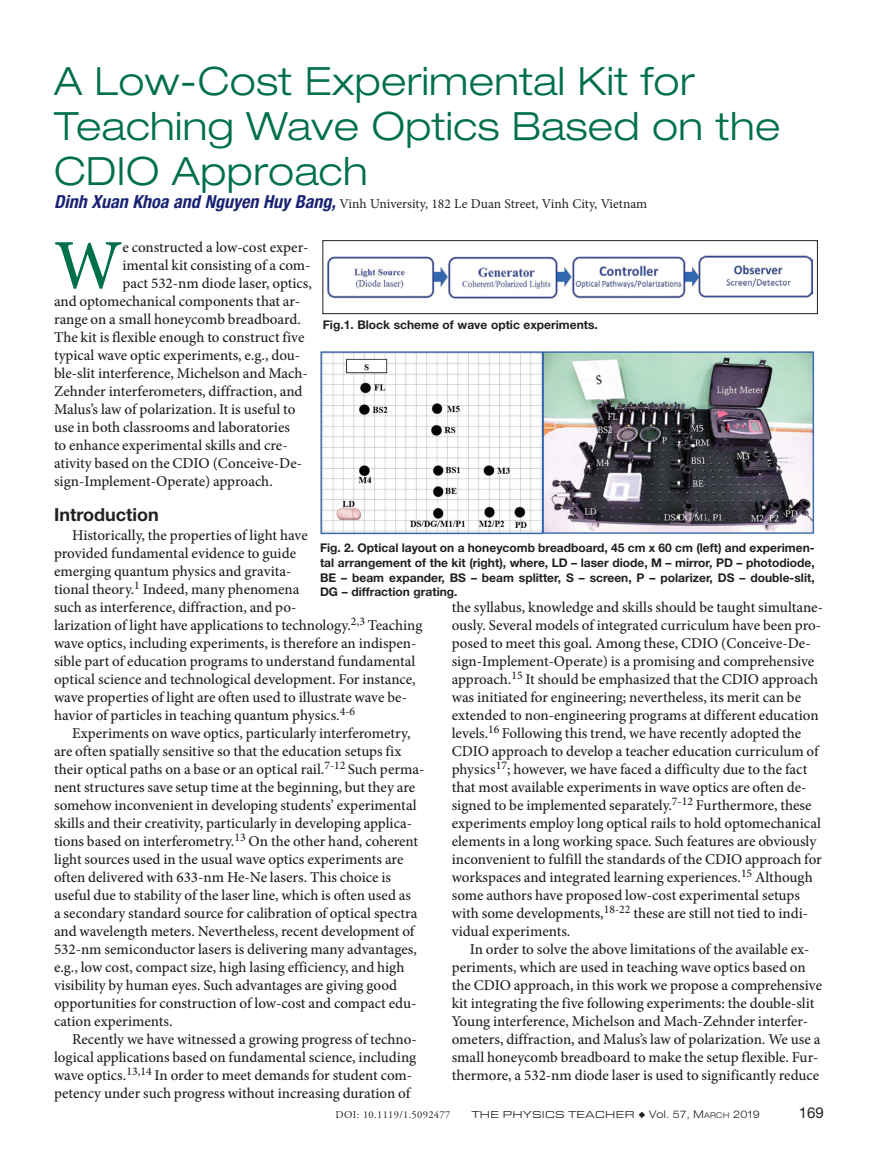
<style>
.page{position:relative;width:878px;height:1161px;background:#fff}
.page>*{position:absolute;margin:0;border:0;box-sizing:border-box;transform-origin:0 0}
.t1{font:500 70.35px "Minion Pro";color:#007048}
.t2{font:300 expanded 39px/45px "Helvetica Neue LT Std";letter-spacing:.01em;color:#007048}
.t3{font:700 18px "Helvetica Neue LT Std";color:#231f20}
.t4{font:500 15px/18px "Minion Pro";color:#231f20}
.t5{font:15px "Helvetica Neue LT Std";color:#231f20}
.t6{font:13.5px "Minion Pro";color:#231f20}
.t7{font:700 12px/14.9px "Helvetica Neue LT Std";color:#231f20;text-align:justify}
.t8{font:10.5px "Eurostile Extended Roman DTC";letter-spacing:.03em;color:#231f20}
.t9{font:10.5px "Adobe Garamond Pro";letter-spacing:.03em;color:#231f20}
.s1{font-family:"Helvetica Neue LT Std";font-weight:700;font-style:italic;font-stretch:condensed;font-size:18px;color:#1a2373}
.s2{font-family:"Helvetica Neue LT Std";font-weight:300;font-stretch:expanded}
.s3{font-family:"Helvetica Neue LT Std";font-weight:300;font-stretch:expanded;font-size:7.8px}
</style>
<div class="page">
<img style="left:327px;top:255px;width:486px;height:44px">
<div style="left:322px;top:240px;width:495px;height:74px;border:1px solid #231f20"></div>
<img style="left:320px;top:351px;width:495px;height:184px">
<h2 class="t2" style="left:54px;top:59px;width:727px">A Low-Cost Experimental Kit for<br>Teaching Wave Optics Based on the<br>CDIO Approach</h2>
<p class="t6" style="left:54px;top:194px;width:595px"><span class="s1">Dinh Xuan Khoa and Nguyen Huy Bang,</span> Vinh University, 182 Le Duan Street, Vinh City, Vietnam</p>
<h1 class="t1" style="left:54px;top:218px;width:70px">W</h1>
<p class="t4" style="left:122px;top:238px;width:187px">e constructed a low-cost exper-</p>
<p class="t4" style="left:122px;top:256px;width:189px">imental kit consisting of a com-</p>
<p class="t4" style="left:122px;top:274px;width:191px">pact 532-nm diode laser, optics,</p>
<p class="t4" style="left:54px;top:292px;width:247px">and optomechanical components that ar-</p>
<p class="t4" style="left:54px;top:310px;width:248px">range on a small honeycomb breadboard.</p>
<p class="t4" style="left:54px;top:328px;width:252px">The kit is flexible enough to construct five</p>
<p class="t4" style="left:54px;top:346px;width:248px">typical wave optic experiments, e.g., dou-</p>
<p class="t4" style="left:54px;top:364px;width:255px">ble-slit interference, Michelson and Mach-</p>
<p class="t4" style="left:54px;top:382px;width:250px">Zehnder interferometers, diffraction, and</p>
<p class="t4" style="left:54px;top:400px;width:243px">Malus’s law of polarization. It is useful to</p>
<p class="t4" style="left:54px;top:418px;width:237px">use in both classrooms and laboratories</p>
<p class="t4" style="left:54px;top:436px;width:235px">to enhance experimental skills and cre-</p>
<p class="t4" style="left:54px;top:454px;width:250px">ativity based on the CDIO (Conceive-De-</p>
<p class="t4" style="left:54px;top:472px;width:220px">sign-Implement-Operate) approach.</p>
<p class="t3" style="left:54px;top:503px;width:106px">Introduction</p>
<p class="t4" style="left:54px;top:526px;width:370px;text-indent:18px">Historically, the properties of light have<br>provided fundamental evidence to guide<br>emerging quantum physics and gravita-<br>tional theory.<sup>1</sup> Indeed, many phenomena<br>such as interference, diffraction, and po-<br>larization of light have applications to technology.<sup>2,3</sup> Teaching wave optics, including experiments, is therefore an indispen&shy;sible part of education programs to understand fundamental optical science and technological development. For instance, wave properties of light are often used to illustrate wave be&shy;havior of particles in teaching quantum physics.<sup>4-6</sup></p>
<p class="t4" style="left:54px;top:724px;width:372px;text-indent:18px">Experiments on wave optics, particularly interferometry, are often spatially sensitive so that the education setups fix their optical paths on a base or an optical rail.<sup>7-12</sup> Such perma&shy;nent structures save setup time at the beginning, but they are somehow inconvenient in developing students’ experimental skills and their creativity, particularly in developing applica&shy;tions based on interferometry.<sup>13</sup> On the other hand, coherent light sources used in the usual wave optics experiments are often delivered with 633-nm He-Ne lasers. This choice is useful due to stability of the laser line, which is often used as<br>a secondary standard source for calibration of optical spectra and wavelength meters. Nevertheless, recent development of 532-nm semiconductor lasers is delivering many advantages, e.g., low cost, compact size, high lasing efficiency, and high visibility by human eyes. Such advantages are giving good opportunities for construction of low-cost and compact edu&shy;cation experiments.</p>
<p class="t4" style="left:54px;top:1030px;width:364px;text-indent:18px">Recently we have witnessed a growing progress of techno&shy;logical applications based on fundamental science, including wave optics.<sup>13,14</sup> In order to meet demands for student com&shy;petency under such progress without increasing duration of</p>
<p class="t7" style="left:323px;top:317px;width:276px">Fig.1. Block scheme of wave optic experiments.</p>
<p class="t7" style="left:320px;top:540px;width:496px">Fig. 2. Optical layout on a honeycomb breadboard, 45 cm x 60 cm (left) and experimen&shy;tal arrangement of the kit (right), where, LD – laser diode, M – mirror, PD – photodiode, BE – beam expander, BS – beam splitter, S – screen, P – polarizer, DS – double-slit, DG – diffraction grating.</p>
<p class="t4" style="left:451px;top:598px;width:373px">the syllabus, knowledge and skills should be taught simultane&shy;ously. Several models of integrated curriculum have been pro&shy;posed to meet this goal. Among these, CDIO (Conceive-De&shy;sign-Implement-Operate) is a promising and comprehensive approach.<sup>15</sup> It should be emphasized that the CDIO approach was initiated for engineering; nevertheless, its merit can be extended to non-engineering programs at different education levels.<sup>16</sup> Following this trend, we have recently adopted the CDIO approach to develop a teacher education curriculum of physics<sup>17</sup>; however, we have faced a difficulty due to the fact that most available experiments in wave optics are often de&shy;signed to be implemented separately.<sup>7-12</sup> Furthermore, these experiments employ long optical rails to hold optomechanical elements in a long working space. Such features are obviously inconvenient to fulfill the standards of the CDIO approach for workspaces and integrated learning experiences.<sup>15</sup> Although some authors have proposed low-cost experimental setups with some developments,<sup>18-22</sup> these are still not tied to indi&shy;vidual experiments.</p>
<p class="t4" style="left:451px;top:940px;width:372px;text-indent:18px">In order to solve the above limitations of the available ex&shy;periments, which are used in teaching wave optics based on the CDIO approach, in this work we propose a comprehensive kit integrating the five following experiments: the double-slit Young interference, Michelson and Mach-Zehnder interfer&shy;ometers, diffraction, and Malus’s law of polarization. We use a small honeycomb breadboard to make the setup flexible. Fur&shy;thermore, a 532-nm diode laser is used to significantly reduce</p>
<p class="t9" style="left:335px;top:1108px;width:116px">DOI: 10.1119/1.5092477</p>
<p class="t8" style="left:472px;top:1109px;width:289px">THE PHYSICS TEACHER ◆ <span class="s2">V</span><span class="s2">ol.</span> <span class="s2">57, M</span><span class="s3">ARCH</span> <span class="s2">2019</span></p>
<p class="t5" style="left:798px;top:1103px;width:27px">169</p>
</div>
